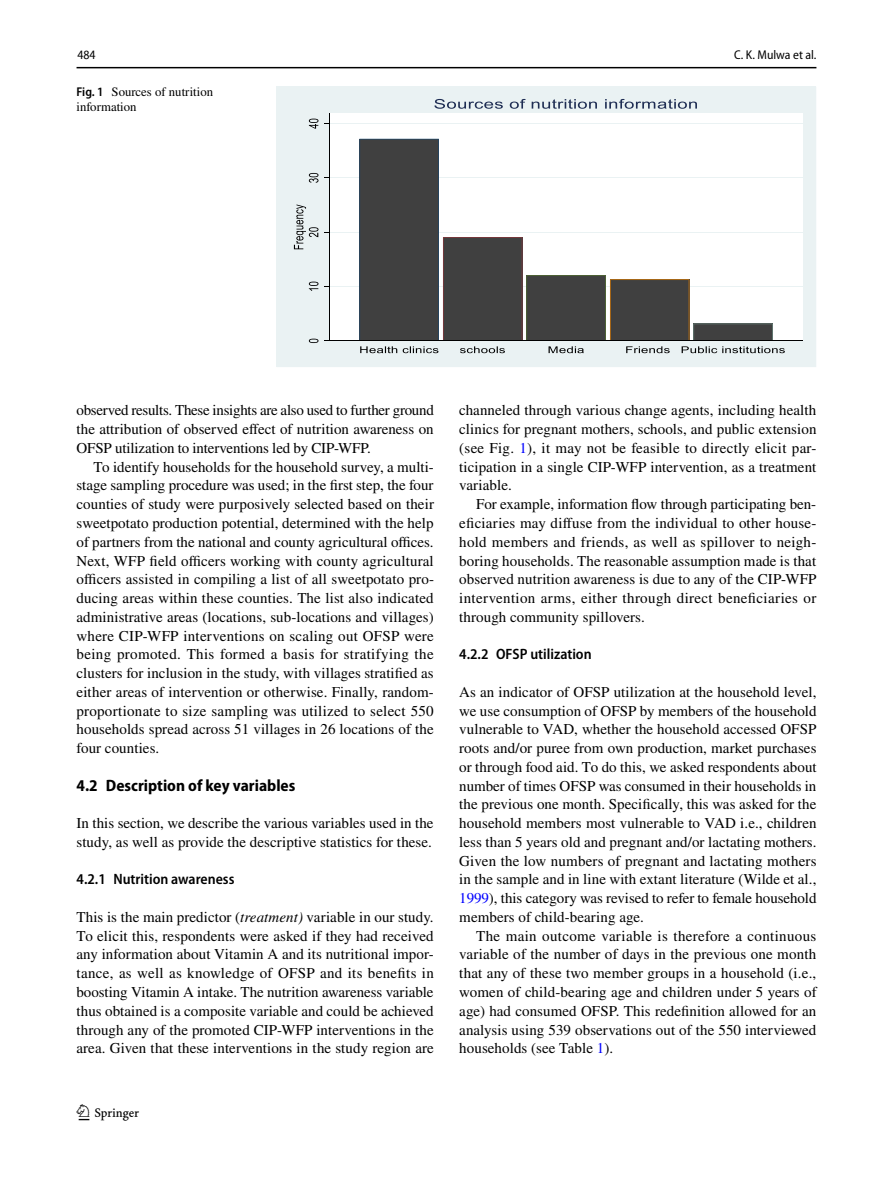
<style>
.page{position:relative;width:893px;height:1187px;background:#fff}
.page>*{position:absolute;margin:0;border:0;box-sizing:border-box;transform-origin:0 0}
.t1{font:22.5px "Springnew Regular 2";color:#000}
.t2{font:700 semi-condensed 16.5px "Myriad Pro";color:#000}
.t3{font:15px/18.8px "STIX";letter-spacing:.005em;color:#000;text-align:justify}
.t4{font:600 semi-condensed 15px "Myriad Pro";color:#000}
.t5{font:12.75px/15px "STIX";color:#000}
.t6{font:semi-condensed 12.75px "Myriad Pro";color:#000}
.t7{font:12.75px "Myriad Pro Unic Semi Condensed 2";color:#000}
.s1{font-family:"Myriad Pro";font-weight:600;font-stretch:semi-condensed}
.s2{font-style:italic}
.s3{color:#00f}
</style>
<div class="page">
<hr style="left:77px;top:67px;width:739px;height:1px;background:#000">
<div style="left:277px;top:87px;width:539px;height:280px;background:#eaf2f3"></div>
<svg style="left:330px;top:113px;width:472px;height:227px"></svg>
<hr style="left:330px;top:286px;width:472px;height:1px;background:#eaf2f3">
<hr style="left:330px;top:231px;width:472px;height:1px;background:#eaf2f3">
<hr style="left:330px;top:177px;width:472px;height:1px;background:#eaf2f3">
<hr style="left:330px;top:123px;width:472px;height:1px;background:#eaf2f3">
<hr style="left:329px;top:113px;width:1px;height:227px;background:#000">
<svg style="left:309px;top:338px;width:9px;height:5px"></svg>
<svg style="left:309px;top:281px;width:9px;height:10px"></svg>
<svg style="left:309px;top:173px;width:9px;height:10px"></svg>
<svg style="left:309px;top:119px;width:9px;height:10px"></svg>
<svg style="left:294px;top:204px;width:24px;height:45px"></svg>
<hr style="left:330px;top:340px;width:472px;height:1px;background:#000">
<svg style="left:359px;top:139px;width:426px;height:214px"></svg>
<svg style="left:434px;top:99px;width:263px;height:10px;background:#b3bdc8"></svg>
<p class="t7" style="left:77px;top:50px;width:20px">484</p>
<p class="t5" style="left:77px;top:85px;width:138px"><span class="s1">Fig. 1</span> Sources of nutrition information</p>
<p class="t6" style="left:734px;top:48px;width:84px">C. K. Mulwa et al.</p>
<p class="t3" style="left:77px;top:402px;width:359px">observed results. These insights are also used to further ground the attribution of observed effect of nutrition awareness on OFSP utilization to interventions led by CIP-WFP.</p>
<p class="t3" style="left:77px;top:458px;width:359px;text-indent:17px">To identify households for the household survey, a multi&shy;stage sampling procedure was used; in the first step, the four counties of study were purposively selected based on their sweetpotato production potential, determined with the help of partners from the national and county agricultural offices.<br>Next, WFP field officers working with county agricultural officers assisted in compiling a list of all sweetpotato pro&shy;ducing areas within these counties. The list also indicated administrative areas (locations, sub-locations and villages) where CIP-WFP interventions on scaling out OFSP were being promoted. This formed a basis for stratifying the clusters for inclusion in the study, with villages stratified as either areas of intervention or otherwise. Finally, random&shy;proportionate to size sampling was utilized to select 550 households spread across 51 villages in 26 locations of the four counties.</p>
<p class="t2" style="left:77px;top:775px;width:220px">4.2 Description of key variables</p>
<p class="t3" style="left:77px;top:814px;width:359px">In this section, we describe the various variables used in the study, as well as provide the descriptive statistics for these.</p>
<p class="t4" style="left:77px;top:871px;width:159px">4.2.1 Nutrition awareness</p>
<p class="t3" style="left:77px;top:908px;width:359px">This is the main predictor (<span class="s2">treatment)</span> variable in our study.<br>To elicit this, respondents were asked if they had received any information about Vitamin A and its nutritional impor&shy;tance, as well as knowledge of OFSP and its benefits in boosting Vitamin A intake. The nutrition awareness variable thus obtained is a composite variable and could be achieved through any of the promoted CIP-WFP interventions in the area. Given that these interventions in the study region are</p>
<h1 class="t1" style="left:79px;top:1104px;width:62px">1 3</h1>
<p class="t3" style="left:459px;top:402px;width:359px">channeled through various change agents, including health clinics for pregnant mothers, schools, and public extension (see Fig. <span class="s3">1</span>), it may not be feasible to directly elicit par&shy;ticipation in a single CIP-WFP intervention, as a treatment variable.</p>
<p class="t3" style="left:459px;top:496px;width:359px;text-indent:17px">For example, information flow through participating ben&shy;eficiaries may diffuse from the individual to other house&shy;hold members and friends, as well as spillover to neigh&shy;boring households. The reasonable assumption made is that observed nutrition awareness is due to any of the CIP-WFP intervention arms, either through direct beneficiaries or through community spillovers.</p>
<p class="t4" style="left:459px;top:646px;width:134px">4.2.2 OFSP utilization</p>
<p class="t3" style="left:459px;top:683px;width:359px">As an indicator of OFSP utilization at the household level, we use consumption of OFSP by members of the household vulnerable to VAD, whether the household accessed OFSP roots and/or puree from own production, market purchases or through food aid. To do this, we asked respondents about number of times OFSP was consumed in their households in the previous one month. Specifically, this was asked for the household members most vulnerable to VAD i.e., children less than 5 years old and pregnant and/or lactating mothers.<br>Given the low numbers of pregnant and lactating mothers in the sample and in line with extant literature (Wilde et al., <span class="s3">1999</span>), this category was revised to refer to female household members of child-bearing age.</p>
<p class="t3" style="left:459px;top:927px;width:359px;text-indent:17px">The main outcome variable is therefore a continuous variable of the number of days in the previous one month that any of these two member groups in a household (i.e., women of child-bearing age and children under 5 years of age) had consumed OFSP. This redefinition allowed for an analysis using 539 observations out of the 550 interviewed households (see Table <span class="s3">1</span>).</p>
</div>
